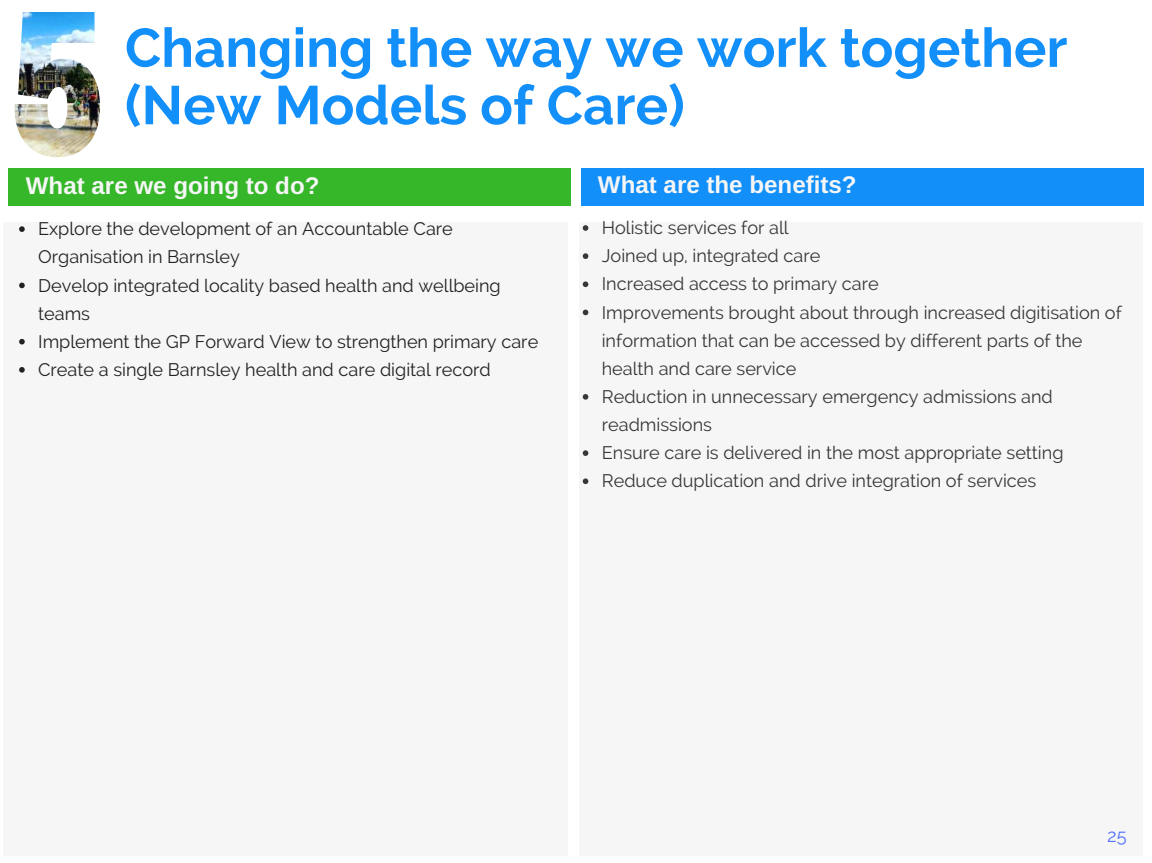
<style>
.page{position:relative;width:1152px;height:863px;background:#fff}
.page>*{position:absolute;margin:0;border:0;box-sizing:border-box;transform-origin:0 0}
.t1{font:700 54.3px/57.3px "Raleway";color:#128ff9}
.t2{font:700 24.15px "Arimo";color:#f6f6f6}
.t3{font:18.15px/28.2px "Raleway";color:#373737}
.t4{font:18.15px/28.2px "Raleway";color:#222}
.t5{font:18.15px "Raleway";color:#5271ff}
</style>
<div class="page">
<div style="left:8px;top:168px;width:562px;height:38px;background:#35b729"></div>
<div style="left:582px;top:168px;width:562px;height:38px;background:#128ff9"></div>
<div style="left:3px;top:222px;width:565px;height:634px;background:#f6f6f6"></div>
<div style="left:579px;top:222px;width:564px;height:634px;background:#f6f6f6"></div>
<svg style="left:19px;top:226px;width:6px;height:6px"></svg>
<svg style="left:19px;top:282px;width:6px;height:6px"></svg>
<svg style="left:19px;top:339px;width:6px;height:5px"></svg>
<svg style="left:19px;top:367px;width:6px;height:5px"></svg>
<svg style="left:583px;top:225px;width:5px;height:6px"></svg>
<svg style="left:583px;top:253px;width:5px;height:6px"></svg>
<svg style="left:583px;top:281px;width:5px;height:6px"></svg>
<svg style="left:583px;top:309px;width:5px;height:6px"></svg>
<svg style="left:583px;top:394px;width:5px;height:5px"></svg>
<svg style="left:583px;top:450px;width:5px;height:6px"></svg>
<svg style="left:583px;top:478px;width:5px;height:6px"></svg>
<img style="left:15px;top:12px;width:85px;height:145px">
<h1 class="t1" style="left:125px;top:19px;width:944px">Changing the way we work together (New Models of Care)</h1>
<h2 class="t2" style="left:26px;top:172px;width:295px">What are we going to do?</h2>
<h2 class="t2" style="left:598px;top:171px;width:260px">What are the benefits?</h2>
<p class="t4" style="left:38px;top:215px;width:502px">Explore the development of an Accountable Care Organisation in Barnsley<br>Develop integrated locality based health and wellbeing teams<br>Implement the GP Forward View to strengthen primary care Create a single Barnsley health and care digital record</p>
<p class="t3" style="left:602px;top:214px;width:522px">Holistic services for all<br>Joined up, integrated care<br>Increased access to primary care<br>Improvements brought about through increased digitisation of information that can be accessed by different parts of the health and care service<br>Reduction in unnecessary emergency admissions and readmissions<br>Ensure care is delivered in the most appropriate setting Reduce duplication and drive integration of services</p>
<p class="t5" style="left:1107px;top:824px;width:21px">25</p>
</div>
